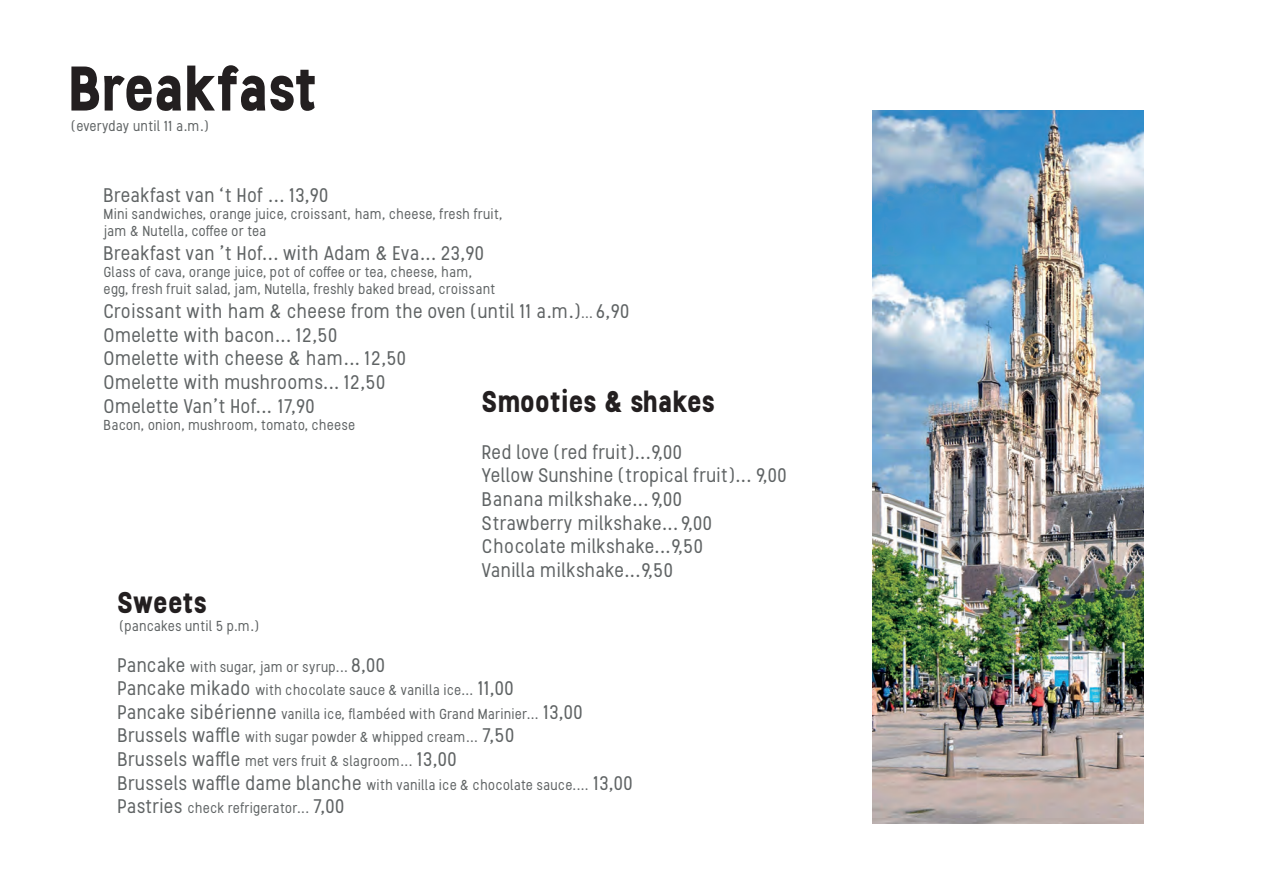
<style>
.page{position:relative;width:1263px;height:893px;background:#fff}
.page>*{position:absolute;margin:0;border:0;box-sizing:border-box;transform-origin:0 0}
.t1{font:700 62.85px "Stellar";letter-spacing:-.015em;color:#231f20}
.t2{font:700 30px "Stellar";color:#231f20}
.t3{font:19.65px/23.7px "Stellar";color:#5f6364}
.t4{font:14.4px/23.7px "Stellar";color:#5f6364}
.s1{font-size:14.4px}
.s2{font-size:19.65px}
</style>
<div class="page">
<img style="left:873px;top:110px;width:271px;height:714px">
<h1 class="t1" style="left:70px;top:48px;width:250px">Breakfast</h1>
<p class="t4" style="left:72px;top:115px;width:139px">(everyday until 11 a.m.)</p>
<h3 class="t3" style="left:104px;top:183px;width:227px">Breakfast van ‘t Hof ... 13,90</h3>
<p class="t4" style="left:104px;top:205px;width:401px;line-height:17.4px">Mini sandwiches, orange juice, croissant, ham, cheese, fresh fruit, jam &amp; Nutella, coffee or tea</p>
<h3 class="t3" style="left:104px;top:241px;width:382px">Breakfast van ’t Hof... with Adam &amp; Eva... 23,90</h3>
<p class="t4" style="left:104px;top:263px;width:394px;line-height:17.4px">Glass of cava, orange juice, pot of coffee or tea, cheese, ham, egg, fresh fruit salad, jam, Nutella, freshly baked bread, croissant</p>
<h3 class="t3" style="left:104px;top:299px;width:528px">Croissant with ham &amp; cheese from the oven (until 11 a.m.)<span class="s1">...</span> 6,90<br>Omelette with bacon... 12,50<br>Omelette with cheese &amp; ham... 12,50<br>Omelette with mushrooms... 12,50<br>Omelette Van’t Hof... 17,90</h3>
<p class="t4" style="left:104px;top:413px;width:253px">Bacon, onion, mushroom, tomato, cheese</p>
<h2 class="t2" style="left:482px;top:382px;width:235px">Smooties &amp; shakes</h2>
<h3 class="t3" style="left:482px;top:440px;width:307px">Red love (red fruit)... 9,00<br>Yellow Sunshine (tropical fruit)... 9,00<br>Banana milkshake... 9,00<br>Strawberry milkshake... 9,00<br>Chocolate milkshake... 9,50<br>Vanilla milkshake... 9,50</h3>
<h2 class="t2" style="left:118px;top:583px;width:92px">Sweets</h2>
<p class="t4" style="left:120px;top:614px;width:141px">(pancakes until 5 p.m.)</p>
<p class="t4" style="left:118px;top:655px;width:517px"><span class="s2">Pancake</span> with sugar, jam or syrup... <span class="s2">8,00<br>Pancake mikado</span> with chocolate sauce &amp; vanilla ice... <span class="s2">11,00<br>Pancake sibérienne</span> vanilla ice, flambéed with Grand Marinier... <span class="s2">13,00<br>Brussels waffle</span> with sugar powder &amp; whipped cream... <span class="s2">7,50<br>Brussels waffle</span> met vers fruit &amp; slagroom... <span class="s2">13,00<br>Brussels waffle dame blanche</span> with vanilla ice &amp; chocolate sauce.... <span class="s2">13,00<br>Pastries</span> check refrigerator... <span class="s2">7,00</span></p>
</div>
